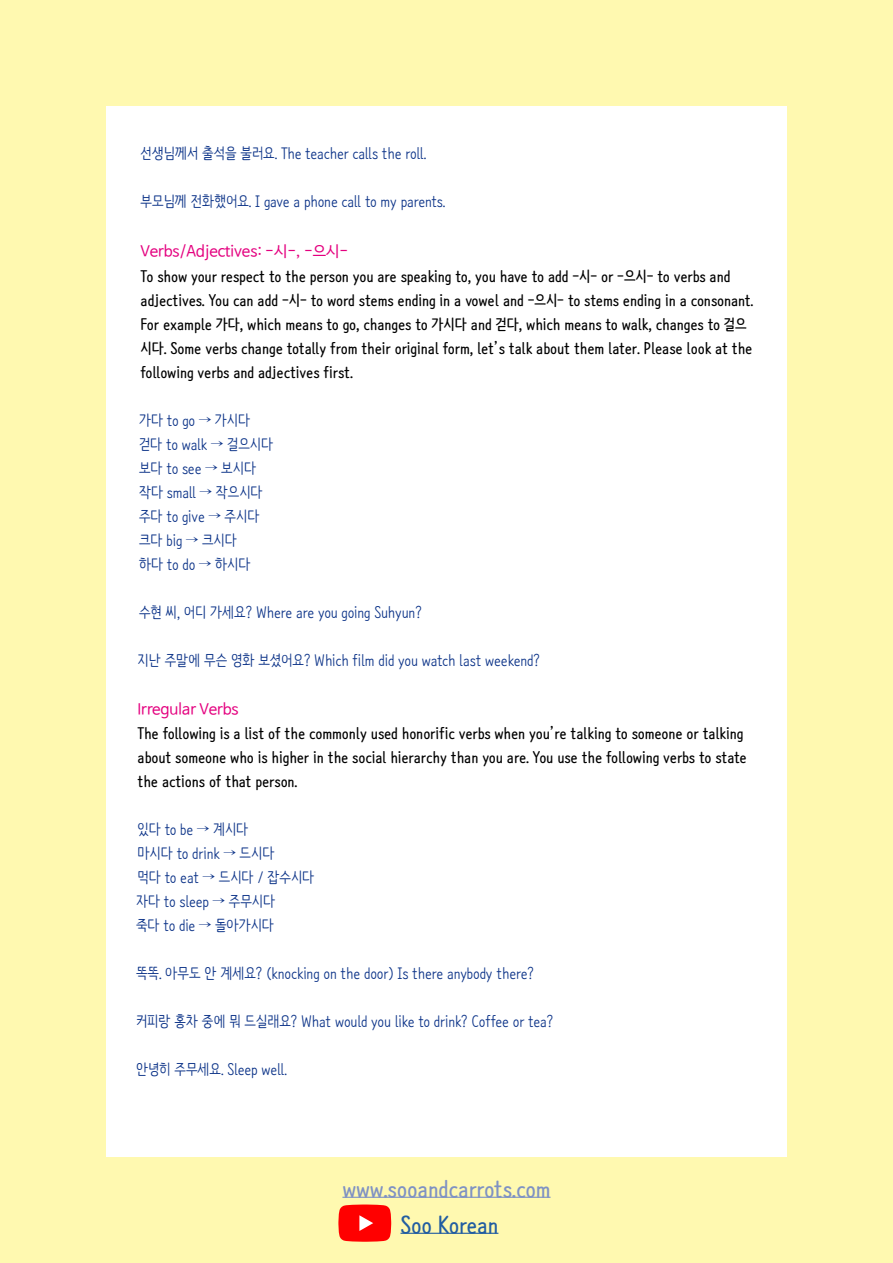
<style>
.page{position:relative;width:893px;height:1263px;background:#fff9b0}
.page>*{position:absolute;margin:0;border:0;box-sizing:border-box;transform-origin:0 0}
.t1{font:700 22.5px "Nanum Barunpen";color:#7f92c3}
.t2{font:700 22.5px "Nanum Barunpen";color:#225da1}
.t3{font:700 15px/24px "Nanum Barunpen";color:#000}
.t4{font:15px/24px "Nanum Barunpen";color:#0c3388}
.t5{font:15px "Nanum Barun Gothic";color:#e4007f}
</style>
<div class="page">
<div style="left:106px;top:106px;width:681px;height:1051px;background:#fff"></div>
<hr style="left:342px;top:1197px;width:209px;height:1px;background:#7f92c3">
<hr style="left:400px;top:1233px;width:98px;height:1px;background:#225da1">
<svg style="left:338px;top:1204px;width:53px;height:38px;background:#ff221c"></svg>
<p class="t4" style="left:141px;top:141px;width:287px">선생님께서 출석을 불러요. The teacher calls the roll.</p>
<p class="t4" style="left:141px;top:189px;width:306px">부모님께 전화했어요. I gave a phone call to my parents.</p>
<p class="t5" style="left:141px;top:243px;width:209px">Verbs/Adjectives: -시-, -으시-</p>
<p class="t3" style="left:141px;top:264px;width:614px">To show your respect to the person you are speaking to, you have to add -시- or -으시- to verbs and adjectives. You can add -시- to word stems ending in a vowel and -으시- to stems ending in a consonant.<br>For example 가다, which means to go, changes to 가시다 and 걷다, which means to walk, changes to 걸으 시다. Some verbs change totally from their original form, let’s talk about them later. Please look at the following verbs and adjectives first.</p>
<p class="t4" style="left:139px;top:408px;width:136px">가다 to go → 가시다 걷다 to walk → 걸으시다 보다 to see → 보시다 작다 small → 작으시다 주다 to give → 주시다 크다 big → 크시다<br>하다 to do → 하시다</p>
<p class="t4" style="left:139px;top:600px;width:284px">수현 씨, 어디 가세요? Where are you going Suhyun?</p>
<p class="t4" style="left:138px;top:648px;width:404px">지난 주말에 무슨 영화 보셨어요? Which film did you watch last weekend?</p>
<p class="t5" style="left:138px;top:701px;width:103px">Irregular Verbs</p>
<p class="t3" style="left:138px;top:721px;width:611px">The following is a list of the commonly used honorific verbs when you’re talking to someone or talking about someone who is higher in the social hierarchy than you are. You use the following verbs to state the actions of that person.</p>
<p class="t4" style="left:136px;top:817px;width:180px">있다 to be → 계시다<br>마시다 to drink → 드시다<br>먹다 to eat → 드시다 / 잡수시다 자다 to sleep → 주무시다<br>죽다 to die → 돌아가시다</p>
<p class="t4" style="left:136px;top:961px;width:400px">똑똑. 아무도 안 계세요? (knocking on the door) Is there anybody there?</p>
<p class="t4" style="left:136px;top:1009px;width:419px">커피랑 홍차 중에 뭐 드실래요? What would you like to drink? Coffee or tea?</p>
<p class="t4" style="left:136px;top:1057px;width:152px">안녕히 주무세요. Sleep well.</p>
<h1 class="t1" style="left:342px;top:1174px;width:210px">www.sooandcarrots.com</h1>
<h1 class="t2" style="left:400px;top:1210px;width:99px">Soo Korean</h1>
</div>
